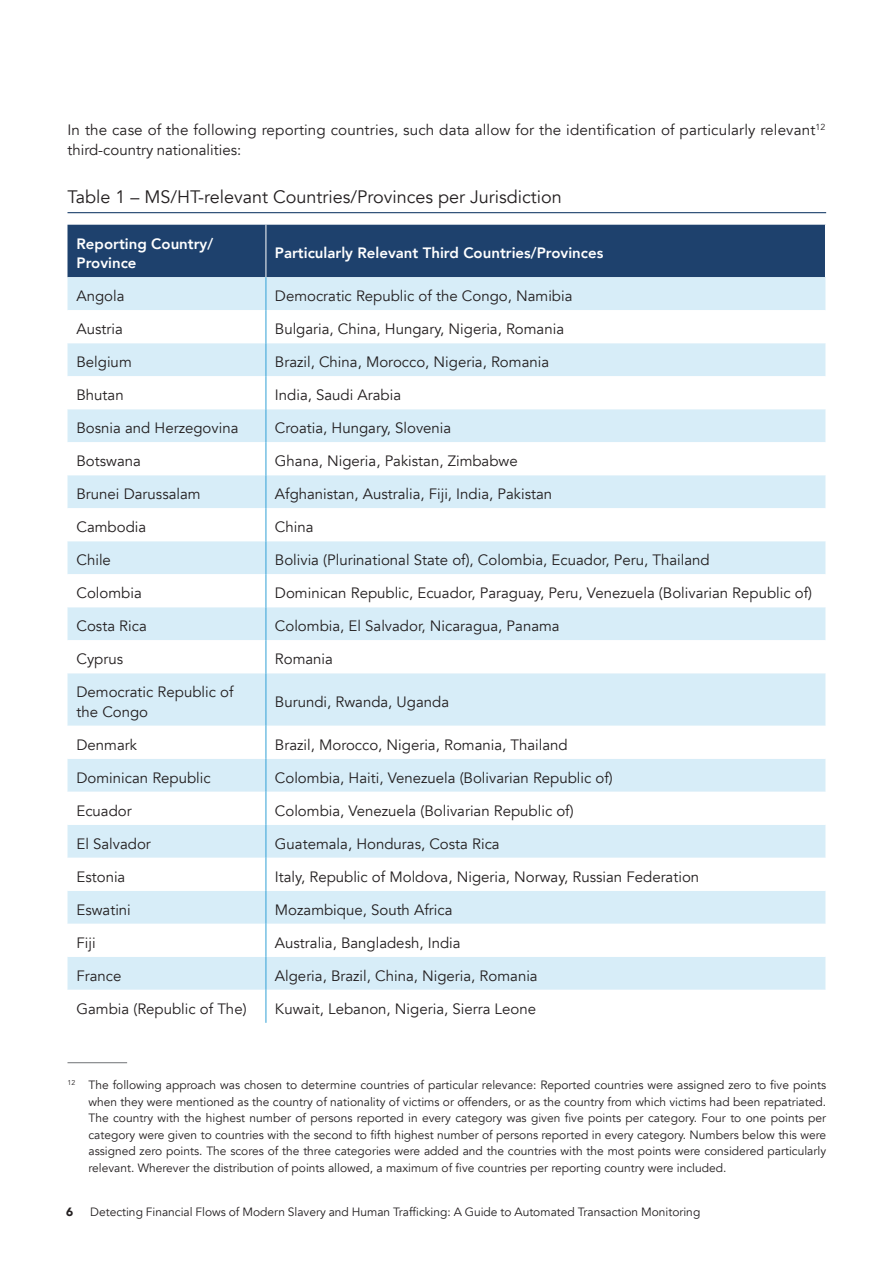
<style>
.page{position:relative;width:893px;height:1263px;background:#fff}
.page>*{position:absolute;margin:0;border:0;box-sizing:border-box;transform-origin:0 0}
.Figure_title{font:18px "Avenir";color:#231f20}
.Table_body{font:15px/19.5px "Avenir";color:#231f20}
.Body_Copy{font:15px/19.5px "Avenir";letter-spacing:.01em;color:#231f20}
.Table_Heading{font:800 15px/19.5px "Avenir";color:#fff}
.Footnote{font:12px/16.5px "Avenir";color:#231f20;text-align:justify}
.t1{font:900 12px "Avenir";color:#231f20}
</style>
<div class="page">
<div style="left:68px;top:225px;width:757px;height:52px;background:#1e416d"></div>
<div style="left:68px;top:277px;width:757px;height:33px;background:#d7edf8"></div>
<svg style="left:68px;top:310px;width:757px;height:713px"></svg>
<hr style="left:266px;top:225px;width:1px;height:52px;background:#fff">
<hr style="left:266px;top:277px;width:1px;height:33px;background:#31a0d6">
<hr style="left:266px;top:310px;width:1px;height:33px;background:#31a0d6">
<hr style="left:266px;top:343px;width:1px;height:33px;background:#31a0d6">
<hr style="left:266px;top:376px;width:1px;height:33px;background:#31a0d6">
<hr style="left:266px;top:409px;width:1px;height:33px;background:#31a0d6">
<hr style="left:266px;top:442px;width:1px;height:33px;background:#31a0d6">
<hr style="left:266px;top:475px;width:1px;height:33px;background:#31a0d6">
<hr style="left:266px;top:508px;width:1px;height:33px;background:#31a0d6">
<hr style="left:266px;top:541px;width:1px;height:33px;background:#31a0d6">
<hr style="left:266px;top:574px;width:1px;height:33px;background:#31a0d6">
<hr style="left:266px;top:607px;width:1px;height:33px;background:#31a0d6">
<hr style="left:266px;top:640px;width:1px;height:33px;background:#31a0d6">
<hr style="left:266px;top:673px;width:1px;height:53px;background:#31a0d6">
<hr style="left:266px;top:726px;width:1px;height:33px;background:#31a0d6">
<hr style="left:266px;top:759px;width:1px;height:33px;background:#31a0d6">
<hr style="left:266px;top:792px;width:1px;height:33px;background:#31a0d6">
<hr style="left:266px;top:825px;width:1px;height:33px;background:#31a0d6">
<hr style="left:266px;top:858px;width:1px;height:33px;background:#31a0d6">
<hr style="left:266px;top:891px;width:1px;height:33px;background:#31a0d6">
<hr style="left:266px;top:924px;width:1px;height:33px;background:#31a0d6">
<hr style="left:266px;top:957px;width:1px;height:33px;background:#31a0d6">
<hr style="left:266px;top:990px;width:1px;height:33px;background:#31a0d6">
<hr style="left:68px;top:212px;width:758px;height:1px;background:#1e416d">
<hr style="left:68px;top:1062px;width:59px;height:1px;background:#808285">
<p class="Body_Copy" style="left:68px;top:120px;width:759px">In the case of the following reporting countries, such data allow for the identification of particularly relevant<sup>12 </sup>third-country nationalities:</p>
<p class="Figure_title" style="left:68px;top:186px;width:496px">Table 1 – MS/HT-relevant Countries/Provinces per Jurisdiction</p>
<p class="Table_Heading" style="left:76px;top:234px;width:138px">Reporting Country/<br>Province</p>
<p class="Table_Heading" style="left:275px;top:243px;width:330px">Particularly Relevant Third Countries/Provinces</p>
<p class="Table_body" style="left:76px;top:287px;width:50px">Angola</p>
<p class="Table_body" style="left:275px;top:287px;width:299px">Democratic Republic of the Congo, Namibia</p>
<p class="Table_body" style="left:76px;top:320px;width:48px">Austria</p>
<p class="Table_body" style="left:275px;top:320px;width:291px">Bulgaria, China, Hungary, Nigeria, Romania</p>
<p class="Table_body" style="left:76px;top:353px;width:57px">Belgium</p>
<p class="Table_body" style="left:275px;top:353px;width:276px">Brazil, China, Morocco, Nigeria, Romania</p>
<p class="Table_body" style="left:76px;top:386px;width:49px">Bhutan</p>
<p class="Table_body" style="left:275px;top:386px;width:128px">India, Saudi Arabia</p>
<p class="Table_body" style="left:76px;top:419px;width:163px">Bosnia and Herzegovina</p>
<p class="Table_body" style="left:275px;top:419px;width:178px">Croatia, Hungary, Slovenia</p>
<p class="Table_body" style="left:76px;top:452px;width:66px">Botswana</p>
<p class="Table_body" style="left:275px;top:452px;width:244px">Ghana, Nigeria, Pakistan, Zimbabwe</p>
<p class="Table_body" style="left:76px;top:485px;width:126px">Brunei Darussalam</p>
<p class="Table_body" style="left:275px;top:485px;width:279px">Afghanistan, Australia, Fiji, India, Pakistan</p>
<p class="Table_body" style="left:76px;top:518px;width:71px">Cambodia</p>
<p class="Table_body" style="left:275px;top:518px;width:40px">China</p>
<p class="Table_body" style="left:76px;top:551px;width:36px">Chile</p>
<p class="Table_body" style="left:275px;top:551px;width:436px">Bolivia (Plurinational State of), Colombia, Ecuador, Peru, Thailand</p>
<p class="Table_body" style="left:76px;top:584px;width:67px">Colombia</p>
<p class="Table_body" style="left:275px;top:584px;width:539px">Dominican Republic, Ecuador, Paraguay, Peru, Venezuela (Bolivarian Republic of)</p>
<p class="Table_body" style="left:76px;top:617px;width:72px">Costa Rica</p>
<p class="Table_body" style="left:275px;top:617px;width:286px">Colombia, El Salvador, Nicaragua, Panama</p>
<p class="Table_body" style="left:76px;top:650px;width:48px">Cyprus</p>
<p class="Table_body" style="left:275px;top:650px;width:60px">Romania</p>
<p class="Table_body" style="left:76px;top:683px;width:158px">Democratic Republic of the Congo</p>
<p class="Table_body" style="left:275px;top:692px;width:176px">Burundi, Rwanda, Uganda</p>
<p class="Table_body" style="left:76px;top:735px;width:62px">Denmark</p>
<p class="Table_body" style="left:275px;top:735px;width:294px">Brazil, Morocco, Nigeria, Romania, Thailand</p>
<p class="Table_body" style="left:76px;top:768px;width:136px">Dominican Republic</p>
<p class="Table_body" style="left:275px;top:768px;width:339px">Colombia, Haiti, Venezuela (Bolivarian Republic of)</p>
<p class="Table_body" style="left:76px;top:801px;width:57px">Ecuador</p>
<p class="Table_body" style="left:275px;top:801px;width:300px">Colombia, Venezuela (Bolivarian Republic of)</p>
<p class="Table_body" style="left:76px;top:834px;width:76px">El Salvador</p>
<p class="Table_body" style="left:275px;top:834px;width:226px">Guatemala, Honduras, Costa Rica</p>
<p class="Table_body" style="left:76px;top:867px;width:50px">Estonia</p>
<p class="Table_body" style="left:275px;top:867px;width:426px">Italy, Republic of Moldova, Nigeria, Norway, Russian Federation</p>
<p class="Table_body" style="left:76px;top:900px;width:56px">Eswatini</p>
<p class="Table_body" style="left:275px;top:900px;width:179px">Mozambique, South Africa</p>
<p class="Table_body" style="left:76px;top:933px;width:21px">Fiji</p>
<p class="Table_body" style="left:275px;top:933px;width:187px">Australia, Bangladesh, India</p>
<p class="Table_body" style="left:76px;top:966px;width:47px">France</p>
<p class="Table_body" style="left:275px;top:966px;width:264px">Algeria, Brazil, China, Nigeria, Romania</p>
<p class="Table_body" style="left:76px;top:999px;width:172px">Gambia (Republic of The)</p>
<p class="Table_body" style="left:275px;top:999px;width:263px">Kuwait, Lebanon, Nigeria, Sierra Leone</p>
<p class="Footnote" style="left:88px;top:1077px;width:739px;text-indent:-21px"><sup>12</sup> The following approach was chosen to determine countries of particular relevance: Reported countries were assigned zero to five points when they were mentioned as the country of nationality of victims or offenders, or as the country from which victims had been repatriated.<br>The country with the highest number of persons reported in every category was given five points per category. Four to one points per category were given to countries with the second to fifth highest number of persons reported in every category. Numbers below this were assigned zero points. The scores of the three categories were added and the countries with the most points were considered particularly relevant. Wherever the distribution of points allowed, a maximum of five countries per reporting country were included.</p>
<p class="t1" style="left:66px;top:1202px;width:9px">6</p>
<p class="Footnote" style="left:90px;top:1204px;width:612px">Detecting Financial Flows of Modern Slavery and Human Trafficking: A Guide to Automated Transaction Monitoring</p>
</div>
